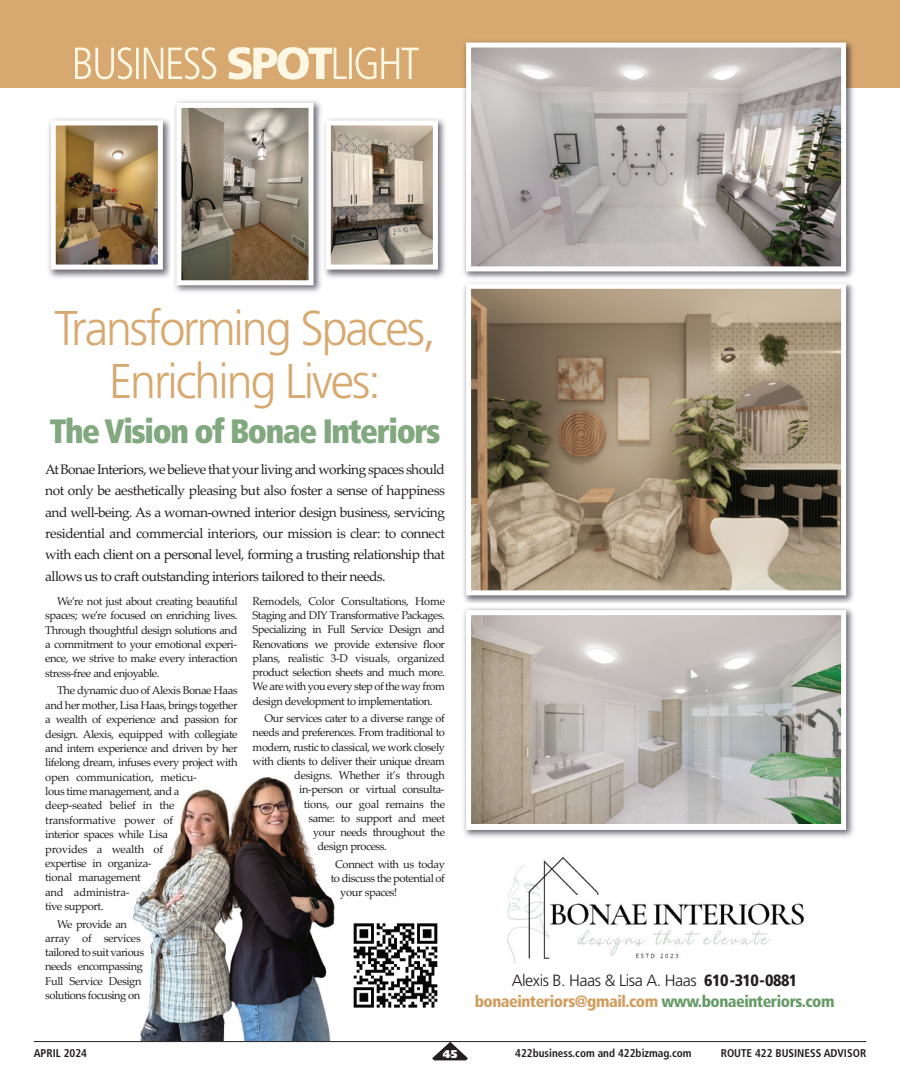
<style>
.page{position:relative;width:900px;height:1092px;background:#fff}
.page>*{position:absolute;margin:0;border:0;box-sizing:border-box;transform-origin:0 0}
.t1{font:300 48.75px/52.5px "Frutiger";letter-spacing:-.045em;color:#d7a970;text-align:center;scale:.96 1}
.t2{font:900 condensed 33.75px "Frutiger";letter-spacing:-.045em;color:#82a880;scale:.96 1}
.t3{font:900 condensed 16.25px/21.2px "Frutiger";letter-spacing:-.03em;color:#d09d5e;text-align:center}
.t4{font:13.75px/21.4px "Palatino Linotype";letter-spacing:-.04em;color:#231f20;text-align:justify}
.t5{font:11.25px/14.4px "Palatino Linotype";letter-spacing:-.04em;color:#231f20;text-align:justify}
.t6{font:700 condensed 11.25px "Frutiger";color:#231f20}
.t7{font:11.25px "Palatino Linotype";letter-spacing:-.02em;color:#231f20}
.t8{font:900 11.25px "Frutiger";color:#fff}
.s1{font-weight:300;font-stretch:normal;color:#231f20}
.s2{color:#231f20}
.s3{color:#669a66}
</style>
<div class="page">
<img style="left:133px;top:777px;width:202px;height:264px">
<div style="left:0;top:0;width:900px;height:88px;background:#d7a970"></div>
<svg style="left:75px;top:47px;width:344px;height:33px"></svg>
<img style="left:463px;top:41px;width:391px;height:797px">
<img style="left:472px;top:48px;width:368px;height:217px">
<div style="left:466px;top:42px;width:380px;height:229px;border:5px solid #fff"></div>
<img style="left:174px;top:100px;width:148px;height:193px">
<img style="left:182px;top:109px;width:126px;height:170px">
<div style="left:176px;top:103px;width:138px;height:182px;border:5px solid #fff"></div>
<img style="left:319px;top:114px;width:127px;height:168px">
<img style="left:332px;top:126px;width:100px;height:137px">
<div style="left:326px;top:120px;width:112px;height:149px;border:5px solid #fff"></div>
<img style="left:48px;top:114px;width:128px;height:168px">
<img style="left:57px;top:126px;width:100px;height:137px">
<div style="left:51px;top:120px;width:112px;height:149px;border:5px solid #fff"></div>
<img style="left:472px;top:616px;width:368px;height:207px">
<div style="left:466px;top:610px;width:380px;height:219px;border:5px solid #fff"></div>
<img style="left:463px;top:603px;width:391px;height:4px">
<img style="left:472px;top:290px;width:368px;height:299px">
<div style="left:466px;top:284px;width:380px;height:311px;border:5px solid #fff"></div>
<img style="left:507px;top:856px;width:297px;height:108px">
<img style="left:353px;top:923px;width:85px;height:85px">
<hr style="left:34px;top:1041px;width:832px;height:1px;background:#231f20">
<svg style="left:432px;top:1041px;width:36px;height:19px"></svg>
<h1 class="t1" style="left:54px;top:305px;width:399px">Transforming Spaces,<br>Enriching Lives:</h1>
<h2 class="t2" style="left:50px;top:417px;width:408px">The Vision of Bonae Interiors</h2>
<p class="t4" style="left:45px;top:458px;width:401px">At Bonae Interiors, we believe that your living and working spaces should not only be aesthetically pleasing but also foster a sense of happiness and well-being. As a woman-owned interior design business, servicing residential and commercial interiors, our mission is clear: to connect with each client on a personal level, forming a trusting relationship that allows us to craft outstanding interiors tailored to their needs.</p>
<p class="t5" style="left:45px;top:593px;width:194px;text-indent:12px">We’re not just about creating beautiful spaces; we’re focused on enriching lives.<br>Through thoughtful design solutions and a commitment to your emotional experi&shy;ence, we strive to make every interaction stress-free and enjoyable.</p>
<p class="t5" style="left:45px;top:683px;width:194px;text-align:left;text-indent:12px">The dynamic duo of Alexis Bonae Haas and her mother, Lisa Haas, brings together a wealth of experience and passion for design. Alexis, equipped with collegiate and intern experience and driven by her lifelong dream, infuses every project with open communication, meticu-<br>lous time management, and a deep-seated belief in the transformative power of<br>interior spaces while Lisa<br>provides a wealth of<br>expertise in organiza-<br>tional management<br>and administra-<br>tive support.</p>
<p class="t5" style="left:45px;top:916px;width:100px;text-align:center">We provide an<br>array of services tailored to suit various needs encompassing<br>Full Service Design solutions focusing on</p>
<p class="t5" style="left:253px;top:593px;width:194px">Remodels, Color Consultations, Home Staging and DIY Transformative Packages.<br>Specializing in Full Service Design and Renovations we provide extensive floor plans, realistic 3-D visuals, organized product selection sheets and much more.<br>We are with you every step of the way from design development to implementation.</p>
<p class="t5" style="left:265px;top:711px;width:182px">Our services cater to a diverse range of</p>
<p class="t5" style="left:253px;top:725px;width:194px">needs and preferences. From traditional to</p>
<p class="t5" style="left:253px;top:739px;width:194px">modern, rustic to classical, we work closely</p>
<p class="t5" style="left:253px;top:753px;width:194px">with clients to deliver their unique dream</p>
<p class="t5" style="left:294px;top:768px;width:152px">designs. Whether it’s through</p>
<p class="t5" style="left:299px;top:782px;width:147px">in-person or virtual consulta-</p>
<p class="t7" style="left:304px;top:797px;width:143px">tions, our goal remains the</p>
<p class="t5" style="left:308px;top:810px;width:138px">same: to support and meet</p>
<p class="t5" style="left:313px;top:825px;width:133px">your needs throughout the</p>
<p class="t5" style="left:318px;top:839px;width:71px">design process.</p>
<p class="t5" style="left:335px;top:856px;width:111px">Connect with us today</p>
<p class="t5" style="left:331px;top:870px;width:116px">to discuss the potential of</p>
<p class="t5" style="left:340px;top:885px;width:59px">your spaces!</p>
<h3 class="t3" style="left:475px;top:970px;width:361px"><span class="s1">Alexis B. Haas &amp; Lisa A. Haas</span> <span class="s2">610-310-0881 </span>bonaeinteriors@gmail.com <span class="s3">www.bonaeinteriors.com</span></h3>
<p class="t6" style="left:34px;top:1048px;width:55px">APRIL 2024</p>
<p class="t8" style="left:443px;top:1049px;width:16px">45</p>
<p class="t6" style="left:515px;top:1048px;width:178px">422business.com and 422bizmag.com</p>
<p class="t6" style="left:721px;top:1048px;width:147px">ROUTE 422 BUSINESS ADVISOR</p>
</div>
